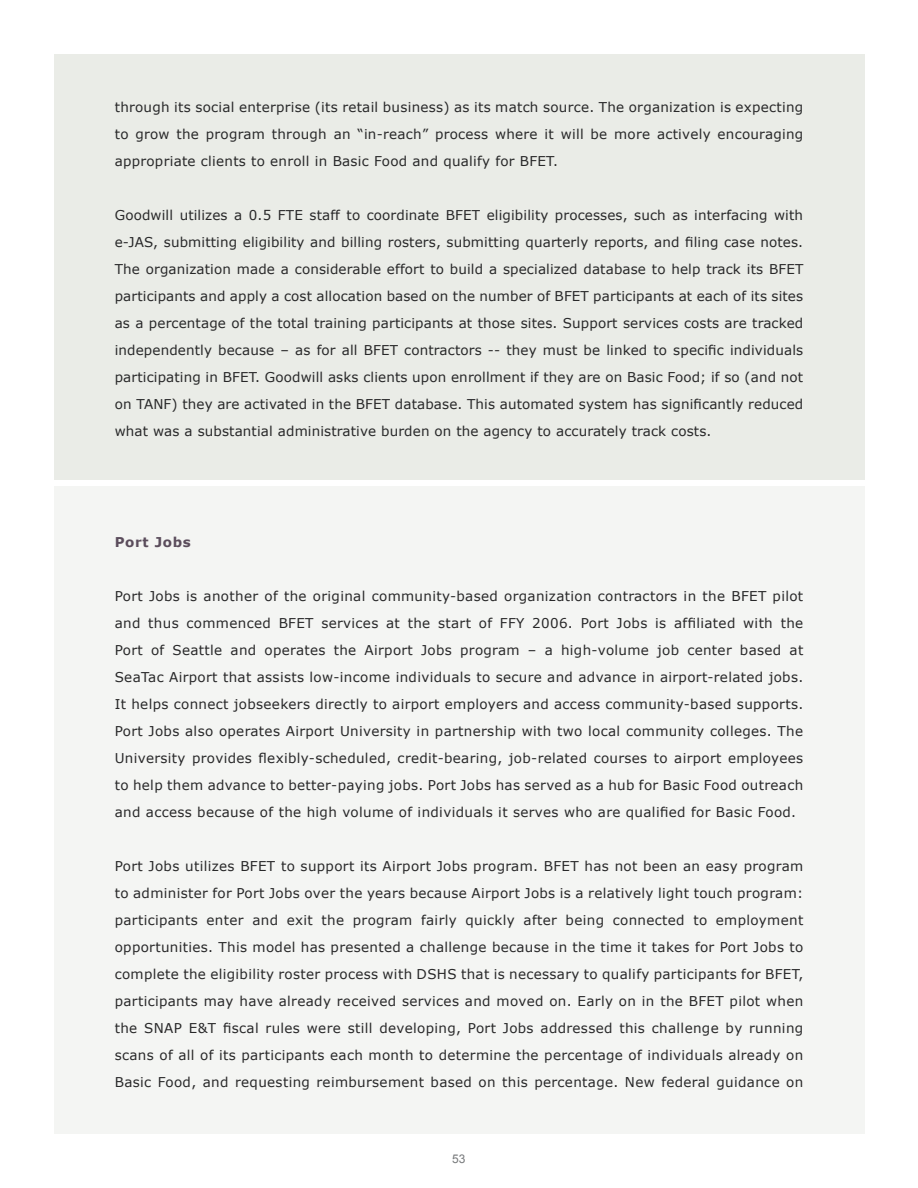
<style>
.page{position:relative;width:918px;height:1188px;background:#fff}
.page>*{position:absolute;margin:0;border:0;box-sizing:border-box;transform-origin:0 0}
.t1{font:13.5px/27px "Verdana";letter-spacing:.02em;color:#282829;text-align:justify}
.t2{font:700 13.5px "Verdana";letter-spacing:.05em;color:#5b4d5c}
.t3{font:12px "Arial";color:#76787a}
</style>
<div class="page">
<div style="left:54px;top:486px;width:810px;height:648px;background:#f4f5f3"></div>
<div style="left:54px;top:54px;width:810px;height:425px;background:#eaece7"></div>
<p class="t1" style="left:115px;top:93px;width:690px">through its social enterprise (its retail business) as its match source. The organization is expecting to grow the program through an “in-reach” process where it will be more actively encouraging appropriate clients to enroll in Basic Food and qualify for BFET.</p>
<p class="t1" style="left:115px;top:201px;width:690px">Goodwill utilizes a 0.5 FTE staff to coordinate BFET eligibility processes, such as interfacing with e-JAS, submitting eligibility and billing rosters, submitting quarterly reports, and filing case notes.<br>The organization made a considerable effort to build a specialized database to help track its BFET participants and apply a cost allocation based on the number of BFET participants at each of its sites as a percentage of the total training participants at those sites. Support services costs are tracked independently because – as for all BFET contractors -- they must be linked to specific individuals participating in BFET. Goodwill asks clients upon enrollment if they are on Basic Food; if so (and not on TANF) they are activated in the BFET database. This automated system has significantly reduced what was a substantial administrative burden on the agency to accurately track costs.</p>
<p class="t2" style="left:115px;top:536px;width:78px">Port Jobs</p>
<p class="t1" style="left:115px;top:582px;width:690px">Port Jobs is another of the original community-based organization contractors in the BFET pilot and thus commenced BFET services at the start of FFY 2006. Port Jobs is affiliated with the Port of Seattle and operates the Airport Jobs program – a high-volume job center based at SeaTac Airport that assists low-income individuals to secure and advance in airport-related jobs.<br>It helps connect jobseekers directly to airport employers and access community-based supports.<br>Port Jobs also operates Airport University in partnership with two local community colleges. The University provides flexibly-scheduled, credit-bearing, job-related courses to airport employees to help them advance to better-paying jobs. Port Jobs has served as a hub for Basic Food outreach and access because of the high volume of individuals it serves who are qualified for Basic Food.</p>
<p class="t1" style="left:115px;top:853px;width:690px">Port Jobs utilizes BFET to support its Airport Jobs program. BFET has not been an easy program to administer for Port Jobs over the years because Airport Jobs is a relatively light touch program: participants enter and exit the program fairly quickly after being connected to employment opportunities. This model has presented a challenge because in the time it takes for Port Jobs to complete the eligibility roster process with DSHS that is necessary to qualify participants for BFET, participants may have already received services and moved on. Early on in the BFET pilot when the SNAP E&amp;T fiscal rules were still developing, Port Jobs addressed this challenge by running scans of all of its participants each month to determine the percentage of individuals already on Basic Food, and requesting reimbursement based on this percentage. New federal guidance on</p>
<p class="t3" style="left:452px;top:1152px;width:15px">53</p>
</div>
